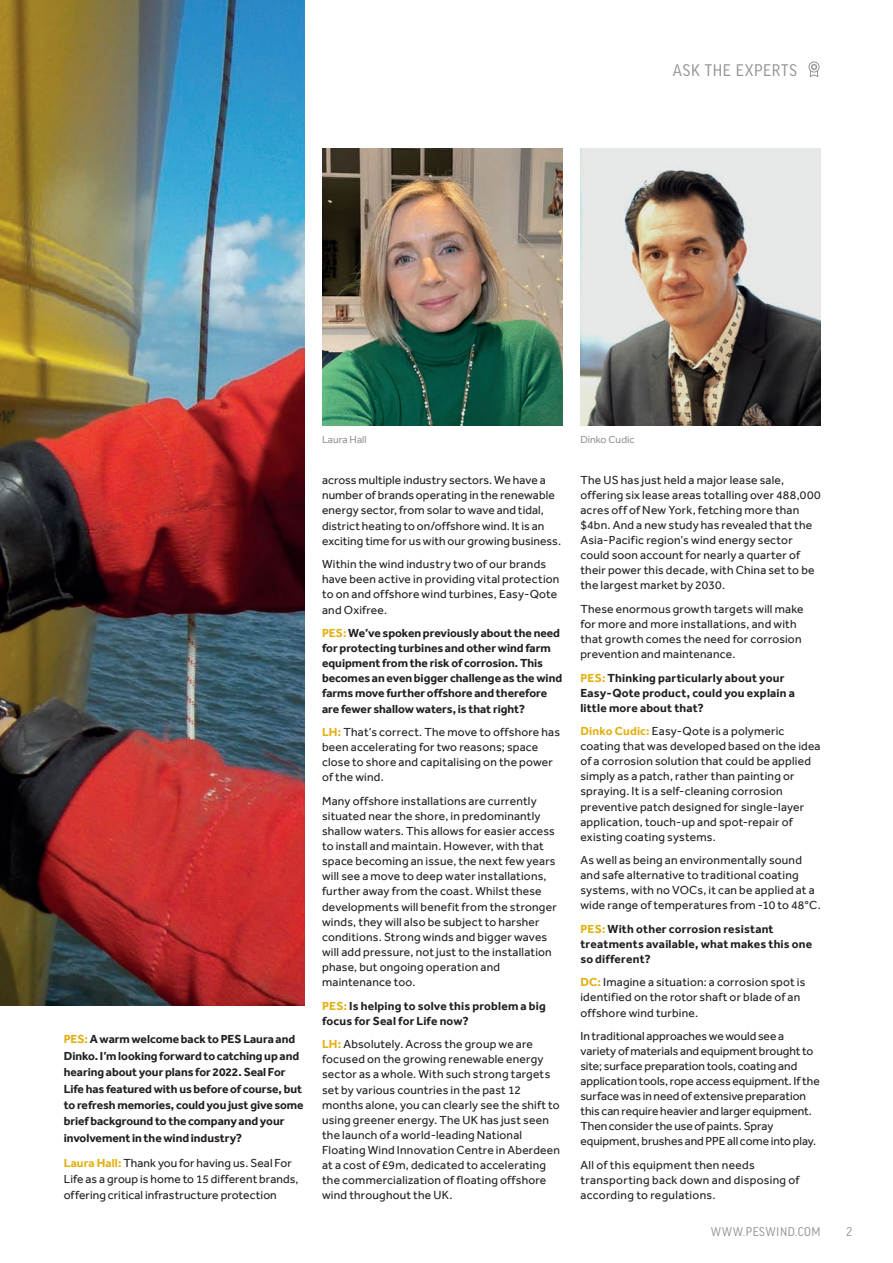
<style>
.page{position:relative;width:893px;height:1263px;background:#fff}
.page>*{position:absolute;margin:0;border:0;box-sizing:border-box;transform-origin:0 0}
.Page_head_2015{font:18px "Good Headline Pro Narr";letter-spacing:.035em;color:#939598}
.t1{font:13.5px "Good Headline Pro Narr";letter-spacing:.035em;color:#939598}
.Body_Copy_2015{font:12px/15.1px "Effra";letter-spacing:.015em;color:#231f20}
.Body_Copy_2015-2{font:700 12px/16.4px "Effra";color:#231f20}
.Body_Copy_2015-3{font:12px/15px "Effra";letter-spacing:-.005em;color:#231f20}
.CAPTIONS{font:10.5px "Effra";color:#939598}
.s1{color:#e2b012}
.s2{font-weight:700;color:#e2b012}
</style>
<div class="page">
<img style="left:0;top:0;width:304px;height:1006px">
<div style="left:809px;top:62px;width:10px;height:10px;border:1px solid #939598;border-radius:50%"></div>
<svg style="left:809px;top:63px;width:10px;height:14px"></svg>
<img style="left:580px;top:149px;width:241px;height:276px">
<img style="left:322px;top:149px;width:240px;height:276px">
<p class="Page_head_2015" style="left:673px;top:61px;width:126px">ASK THE EXPERTS</p>
<p class="Body_Copy_2015-2" style="left:64px;top:1031px;width:241px"><span class="s1">PES:</span> A warm welcome back to PES Laura and Dinko. I’m looking forward to catching up and hearing about your plans for 2022. Seal For Life has featured with us before of course, but to refresh memories, could you just give some brief background to the company and your involvement in the wind industry?</p>
<p class="Body_Copy_2015" style="left:64px;top:1154px;width:236px;line-height:16.4px"><span class="s2">Laura Hall:</span> Thank you for having us. Seal For<br>Life as a group is home to 15 different brands, offering critical infrastructure protection</p>
<p class="CAPTIONS" style="left:322px;top:434px;width:46px">Laura Hall</p>
<p class="CAPTIONS" style="left:580px;top:434px;width:56px">Dinko Cudic</p>
<p class="Body_Copy_2015" style="left:322px;top:473px;width:241px">across multiple industry sectors. We have a number of brands operating in the renewable energy sector, from solar to wave and tidal, district heating to on/offshore wind. It is an exciting time for us with our growing business.</p>
<p class="Body_Copy_2015" style="left:322px;top:556px;width:239px">Within the wind industry two of our brands have been active in providing vital protection to on and offshore wind turbines, Easy-Qote and Oxifree.</p>
<p class="Body_Copy_2015-2" style="left:322px;top:625px;width:242px;line-height:15.1px"><span class="s1">PES:</span> We’ve spoken previously about the need for protecting turbines and other wind farm equipment from the risk of corrosion. This becomes an even bigger challenge as the wind farms move further offshore and therefore are fewer shallow waters, is that right?</p>
<p class="Body_Copy_2015" style="left:322px;top:724px;width:239px"><span class="s2">LH:</span> That’s correct. The move to offshore has been accelerating for two reasons; space close to shore and capitalising on the power of the wind.</p>
<p class="Body_Copy_2015" style="left:322px;top:793px;width:236px">Many offshore installations are currently situated near the shore, in predominantly shallow waters. This allows for easier access to install and maintain. However, with that space becoming an issue, the next few years will see a move to deep water installations, further away from the coast. Whilst these developments will benefit from the stronger winds, they will also be subject to harsher conditions. Strong winds and bigger waves will add pressure, not just to the installation phase, but ongoing operation and maintenance too.</p>
<p class="Body_Copy_2015-2" style="left:322px;top:998px;width:225px;line-height:15.1px"><span class="s1">PES:</span> Is helping to solve this problem a big focus for Seal for Life now?</p>
<p class="Body_Copy_2015" style="left:322px;top:1036px;width:239px"><span class="s2">LH:</span> Absolutely. Across the group we are focused on the growing renewable energy sector as a whole. With such strong targets set by various countries in the past 12 months alone, you can clearly see the shift to using greener energy. The UK has just seen the launch of a world-leading National Floating Wind Innovation Centre in Aberdeen at a cost of £9m, dedicated to accelerating the commercialization of floating offshore wind throughout the UK.</p>
<p class="Body_Copy_2015" style="left:580px;top:473px;width:242px">The US has just held a major lease sale, offering six lease areas totalling over 488,000 acres off of New York, fetching more than $4bn. And a new study has revealed that the Asia-Pacific region’s wind energy sector could soon account for nearly a quarter of their power this decade, with China set to be the largest market by 2030.</p>
<p class="Body_Copy_2015" style="left:580px;top:601px;width:225px">These enormous growth targets will make for more and more installations, and with that growth comes the need for corrosion prevention and maintenance.</p>
<p class="Body_Copy_2015-2" style="left:580px;top:670px;width:216px;line-height:15px"><span class="s1">PES:</span> Thinking particularly about your<br>Easy-Qote product, could you explain a little more about that?</p>
<p class="Body_Copy_2015" style="left:580px;top:724px;width:242px"><span class="s2">Dinko Cudic:</span> Easy-Qote is a polymeric coating that was developed based on the idea of a corrosion solution that could be applied simply as a patch, rather than painting or spraying. It is a self-cleaning corrosion preventive patch designed for single-layer application, touch-up and spot-repair of existing coating systems.</p>
<p class="Body_Copy_2015" style="left:580px;top:852px;width:242px">As well as being an environmentally sound and safe alternative to traditional coating systems, with no VOCs, it can be applied at a wide range of temperatures from -10 to 48°C.</p>
<p class="Body_Copy_2015-2" style="left:580px;top:921px;width:233px;line-height:15px"><span class="s1">PES:</span> With other corrosion resistant treatments available, what makes this one so different?</p>
<p class="Body_Copy_2015" style="left:580px;top:975px;width:226px"><span class="s2">DC:</span> Imagine a situation: a corrosion spot is identified on the rotor shaft or blade of an offshore wind turbine.</p>
<p class="Body_Copy_2015-3" style="left:580px;top:1028px;width:241px">In traditional approaches we would see a variety of materials and equipment brought to site; surface preparation tools, coating and application tools, rope access equipment. If the surface was in need of extensive preparation this can require heavier and larger equipment.<br>Then consider the use of paints. Spray equipment, brushes and PPE all come into play.</p>
<p class="Body_Copy_2015" style="left:580px;top:1157px;width:221px">All of this equipment then needs transporting back down and disposing of according to regulations.</p>
<p class="t1" style="left:711px;top:1225px;width:111px">WWW.PESWIND.COM</p>
<p class="t1" style="left:846px;top:1225px;width:8px">2</p>
</div>
